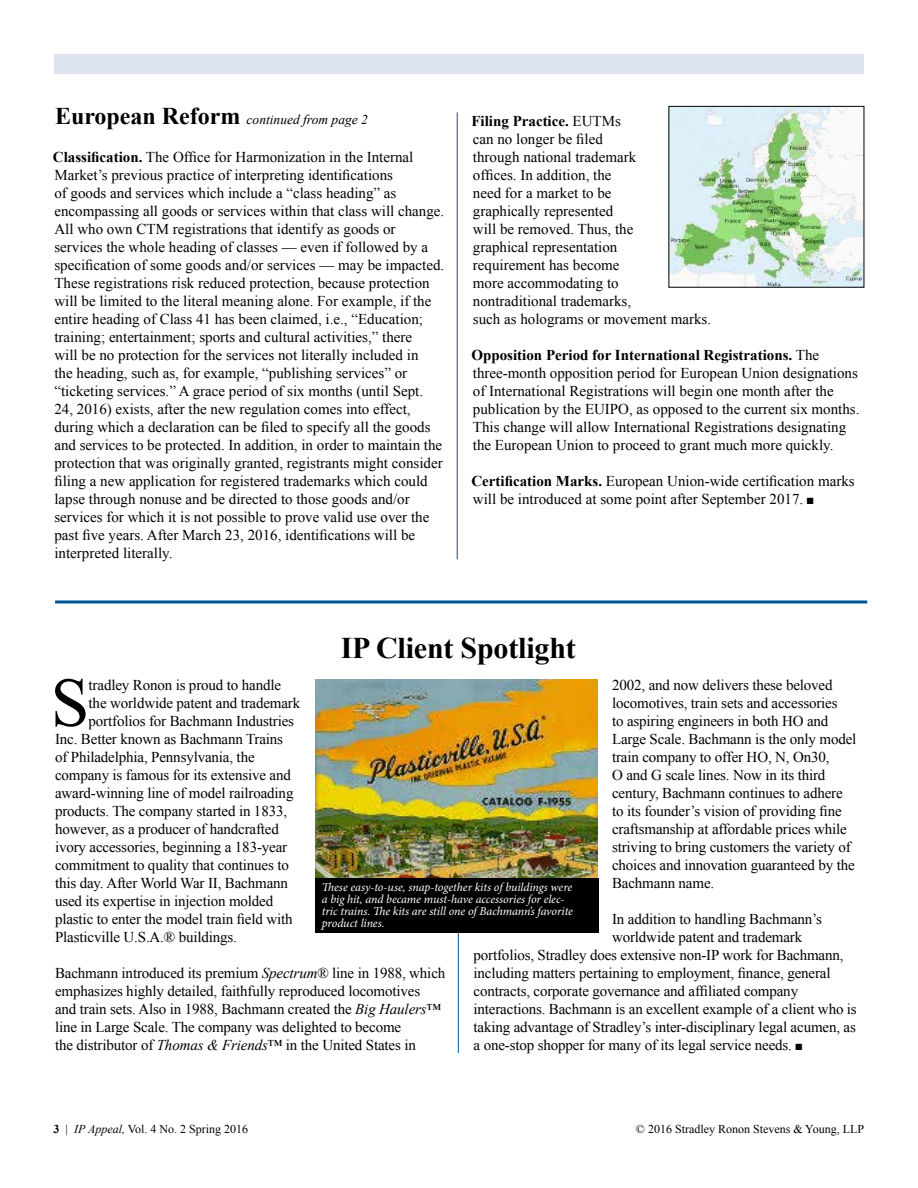
<style>
.page{position:relative;width:918px;height:1188px;background:#fff}
.page>*{position:absolute;margin:0;border:0;box-sizing:border-box;transform-origin:0 0}
.t1{font:69.3px "Times New Roman";color:#000}
.t2{font:700 30px "Times New Roman";letter-spacing:-.005em;color:#000}
.t3{font:15px/18px "Times New Roman";color:#000}
.t4{font:italic 13.5px "Times New Roman";color:#000}
.t5{font:italic 12px/12px "Minion Pro";letter-spacing:-.01em;color:#fff}
.t6{font:12px "Times New Roman";color:#000}
.s1{font-weight:700;font-style:normal;font-size:24px}
.s2{font-weight:700}
.s3{font-style:italic}
</style>
<div class="page">
<div style="left:54px;top:54px;width:810px;height:19px;background:#dde3ef"></div>
<img style="left:671px;top:108px;width:191px;height:178px">
<hr style="left:457px;top:112px;width:1px;height:447px;background:#005695">
<hr style="left:458px;top:929px;width:1px;height:124px;background:#005695">
<img style="left:316px;top:680px;width:282px;height:199px">
<div style="left:316px;top:879px;width:283px;height:54px;background:#000"></div>
<hr style="left:55px;top:600px;width:812px;height:3px;background:#005695">
<p class="t4" style="left:55px;top:110px;width:314px"><span class="s1">European Reform</span> continued from page 2</p>
<p class="t3" style="left:53px;top:148px;width:393px"><span class="s2">Classification.</span> The Office for Harmonization in the Internal Market’s previous practice of interpreting identifications<br>of goods and services which include a “class heading” as encompassing all goods or services within that class will change.<br>All who own CTM registrations that identify as goods or services the whole heading of classes — even if followed by a specification of some goods and/or services — may be impacted.<br>These registrations risk reduced protection, because protection will be limited to the literal meaning alone. For example, if the entire heading of Class 41 has been claimed, i.e., “Education; training; entertainment; sports and cultural activities,” there<br>will be no protection for the services not literally included in<br>the heading, such as, for example, “publishing services” or “ticketing services.” A grace period of six months (until Sept.<br>24, 2016) exists, after the new regulation comes into effect, during which a declaration can be filed to specify all the goods and services to be protected. In addition, in order to maintain the protection that was originally granted, registrants might consider filing a new application for registered trademarks which could lapse through nonuse and be directed to those goods and/or services for which it is not possible to prove valid use over the past five years. After March 23, 2016, identifications will be interpreted literally.</p>
<p class="t3" style="left:471px;top:112px;width:241px"><span class="s2">Filing Practice.</span> EUTMs<br>can no longer be filed<br>through national trademark<br>offices. In addition, the<br>need for a market to be<br>graphically represented<br>will be removed. Thus, the<br>graphical representation<br>requirement has become<br>more accommodating to<br>nontraditional trademarks,<br>such as holograms or movement marks.</p>
<p class="t3" style="left:471px;top:346px;width:390px"><span class="s2">Opposition Period for International Registrations.</span> The three-month opposition period for European Union designations of International Registrations will begin one month after the publication by the EUIPO, as opposed to the current six months.<br>This change will allow International Registrations designating the European Union to proceed to grant much more quickly.</p>
<p class="t3" style="left:471px;top:472px;width:385px"><span class="s2">Certification Marks.</span> European Union-wide certification marks will be introduced at some point after September 2017. ■</p>
<h2 class="t2" style="left:341px;top:627px;width:237px">IP Client Spotlight</h2>
<h1 class="t1" style="left:51px;top:656px;width:40px">S</h1>
<p class="t3" style="left:89px;top:675px;width:194px">tradley Ronon is proud to handle</p>
<p class="t3" style="left:612px;top:675px;width:246px">2002, and now delivers these beloved locomotives, train sets and accessories<br>to aspiring engineers in both HO and Large Scale. Bachmann is the only model train company to offer HO, N, On30,<br>O and G scale lines. Now in its third century, Bachmann continues to adhere to its founder’s vision of providing fine craftsmanship at affordable prices while striving to bring customers the variety of choices and innovation guaranteed by the Bachmann name.</p>
<p class="t3" style="left:612px;top:909px;width:212px">In addition to handling Bachmann’s</p>
<p class="t3" style="left:612px;top:927px;width:192px">worldwide patent and trademark</p>
<p class="t3" style="left:474px;top:945px;width:371px">portfolios, Stradley does extensive non-IP work for Bachmann,</p>
<p class="t3" style="left:474px;top:963px;width:359px">including matters pertaining to employment, finance, general</p>
<p class="t3" style="left:474px;top:981px;width:326px">contracts, corporate governance and affiliated company</p>
<p class="t3" style="left:474px;top:999px;width:385px">interactions. Bachmann is an excellent example of a client who is</p>
<p class="t3" style="left:474px;top:1017px;width:384px">taking advantage of Stradley’s inter-disciplinary legal acumen, as</p>
<p class="t3" style="left:474px;top:1035px;width:330px">a one-stop shopper for many of its legal service needs. ■</p>
<p class="t3" style="left:89px;top:693px;width:213px">the worldwide patent and trademark</p>
<p class="t3" style="left:89px;top:711px;width:207px">portfolios for Bachmann Industries</p>
<p class="t3" style="left:55px;top:729px;width:230px">Inc. Better known as Bachmann Trains</p>
<p class="t3" style="left:55px;top:747px;width:201px">of Philadelphia, Pennsylvania, the</p>
<p class="t3" style="left:55px;top:765px;width:237px">company is famous for its extensive and</p>
<p class="t3" style="left:55px;top:783px;width:240px">award-winning line of model railroading</p>
<p class="t3" style="left:55px;top:801px;width:234px">products. The company started in 1833,</p>
<p class="t3" style="left:55px;top:819px;width:225px">however, as a producer of handcrafted</p>
<p class="t3" style="left:55px;top:837px;width:234px">ivory accessories, beginning a 183-year</p>
<p class="t3" style="left:55px;top:855px;width:235px">commitment to quality that continues to</p>
<p class="t3" style="left:55px;top:873px;width:234px">this day. After World War II, Bachmann</p>
<p class="t3" style="left:55px;top:891px;width:220px">used its expertise in injection molded</p>
<p class="t3" style="left:55px;top:909px;width:239px">plastic to enter the model train field with</p>
<p class="t3" style="left:55px;top:927px;width:183px">Plasticville U.S.A.® buildings.</p>
<p class="t3" style="left:55px;top:963px;width:392px">Bachmann introduced its premium <span class="s3">Spectrum</span>® line in 1988, which emphasizes highly detailed, faithfully reproduced locomotives<br>and train sets. Also in 1988, Bachmann created the <span class="s3">Big Haulers</span>™ line in Large Scale. The company was delighted to become<br>the distributor of <span class="s3">Thomas &amp; Friends</span>™ in the United States in</p>
<p class="t5" style="left:322px;top:882px;width:253px">These easy-to-use, snap-together kits of buildings were a big hit, and became must-have accessories for elec&shy;tric trains. The kits are still one of Bachmann’s favorite product lines.</p>
<p class="t6" style="left:54px;top:1120px;width:196px"><span class="s2">3</span> | <span class="s3">IP Appeal,</span> Vol. 4 No. 2 Spring 2016</p>
<p class="t6" style="left:636px;top:1120px;width:230px">© 2016 Stradley Ronon Stevens &amp; Young, LLP</p>
</div>
